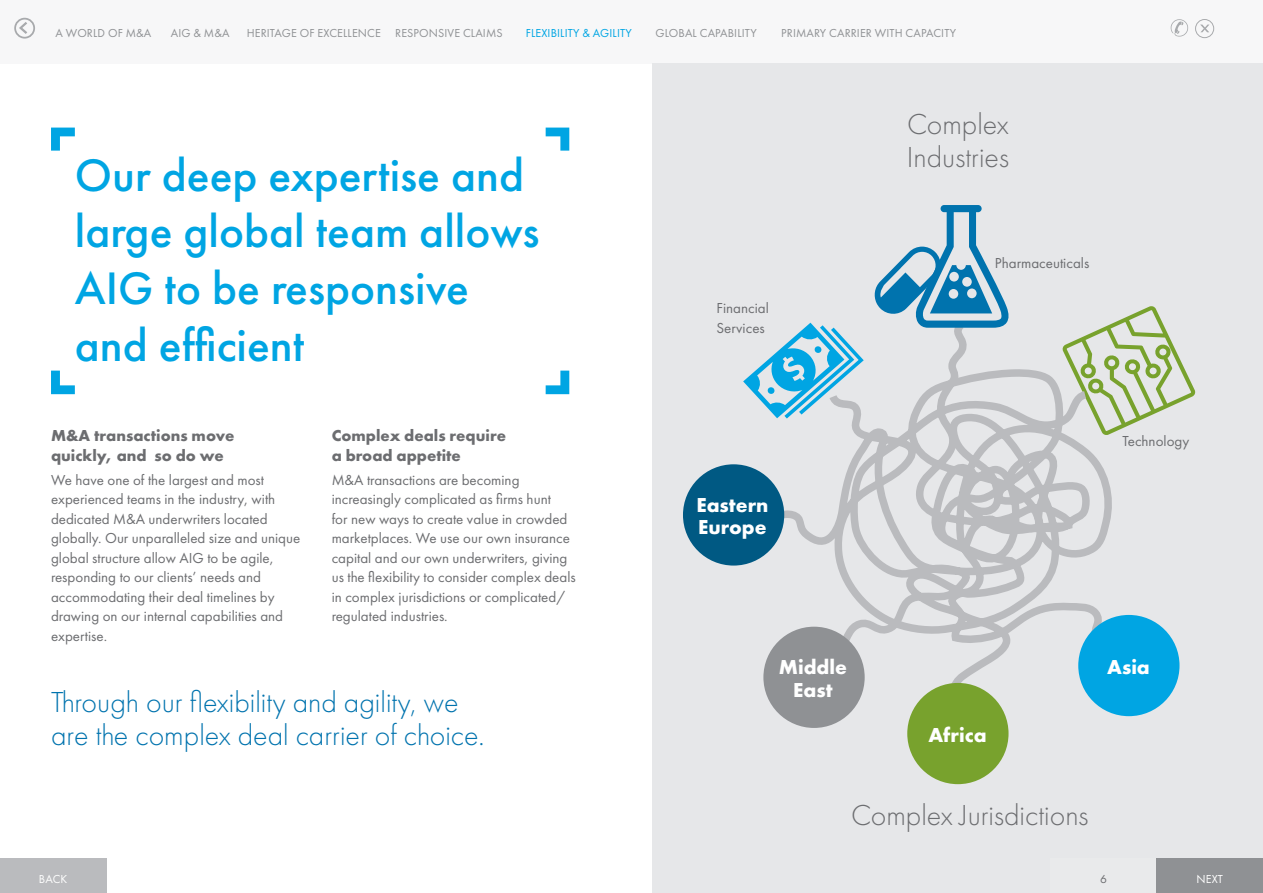
<style>
.page{position:relative;width:1263px;height:893px;background:#fff}
.page>*{position:absolute;margin:0;border:0;box-sizing:border-box;transform-origin:0 0}
.headline1{font:500 47.25px/56.7px "Futura PT";color:#00a5e3}
.Body{font:300 30px/33px "Futura PT";color:#0073ae}
.Body-2{font:300 30px/33px "Futura PT";color:#6c6d70}
.Body-3{font:700 21px/22.8px "Futura PT";color:#fff;text-align:center}
.Body-4{font:700 16.5px/19.5px "Futura PT";color:#6c6d70}
.Body-5{font:15px/19.5px "Futura PT";color:#6c6d70}
.navigation{font:12px "Futura PT";letter-spacing:.01em;color:#8f9194}
.navigation-2{font:12px "Futura PT";letter-spacing:.01em;color:#00a5e3}
.t1{font:12px "Futura PT";letter-spacing:.01em;color:#fff}
.t2{font:12px "Futura PT";color:#6c6d70}
</style>
<div class="page">
<div style="left:653px;top:64px;width:610px;height:829px;background:#e6e7e9"></div>
<svg style="left:546px;top:128px;width:23px;height:23px"></svg>
<svg style="left:546px;top:371px;width:23px;height:23px"></svg>
<svg style="left:51px;top:371px;width:24px;height:23px"></svg>
<svg style="left:51px;top:128px;width:24px;height:23px"></svg>
<svg style="left:1121px;top:306px;width:75px;height:123px"></svg>
<svg style="left:743px;top:364px;width:20px;height:39px"></svg>
<svg style="left:763px;top:319px;width:358px;height:396px"></svg>
<svg style="left:873px;top:205px;width:136px;height:123px"></svg>
<div style="left:763px;top:627px;width:102px;height:101px;background:#8f9194;border-radius:50%"></div>
<div style="left:907px;top:683px;width:101px;height:101px;background:#78a22d;border-radius:50%"></div>
<div style="left:1078px;top:615px;width:101px;height:101px;background:#00a5e3;border-radius:50%"></div>
<div style="left:683px;top:464px;width:101px;height:102px;background:#005983;border-radius:50%"></div>
<div style="left:0;top:859px;width:106px;height:34px;background:#babbbe"></div>
<div style="left:1157px;top:859px;width:106px;height:34px;background:#8f9194"></div>
<div style="left:0;top:0;width:1263px;height:64px;background:#f7f7f8"></div>
<p class="navigation" style="left:55px;top:26px;width:98px">A WORLD OF M&amp;A</p>
<p class="navigation" style="left:171px;top:26px;width:60px">AIG &amp; M&amp;A</p>
<p class="navigation" style="left:247px;top:26px;width:136px">HERITAGE OF EXCELLENCE</p>
<p class="navigation" style="left:395px;top:26px;width:109px">RESPONSIVE CLAIMS</p>
<p class="navigation-2" style="left:526px;top:26px;width:108px">FLEXIBILITY &amp; AGILITY</p>
<p class="navigation" style="left:656px;top:26px;width:103px">GLOBAL CAPABILITY</p>
<p class="navigation" style="left:781px;top:26px;width:176px">PRIMARY CARRIER WITH CAPACITY</p>
<p class="headline1" style="left:75px;top:147px;width:466px">Our deep expertise and large global team allows<br>AIG to be responsive and efficient</p>
<p class="Body-4" style="left:51px;top:426px;width:185px">M&amp;A transactions move quickly, and so do we</p>
<p class="Body-5" style="left:51px;top:470px;width:251px">We have one of the largest and most experienced teams in the industry, with dedicated M&amp;A underwriters located globally. Our unparalleled size and unique global structure allow AIG to be agile, responding to our clients’ needs and accommodating their deal timelines by drawing on our internal capabilities and expertise.</p>
<p class="Body-4" style="left:332px;top:426px;width:176px">Complex deals require a broad appetite</p>
<p class="Body-5" style="left:332px;top:470px;width:246px">M&amp;A transactions are becoming increasingly complicated as firms hunt<br>for new ways to create value in crowded marketplaces. We use our own insurance capital and our own underwriters, giving us the flexibility to consider complex deals in complex jurisdictions or complicated/ regulated industries.</p>
<p class="Body" style="left:51px;top:685px;width:435px">Through our flexibility and agility, we are the complex deal carrier of choice.</p>
<p class="Body-5" style="left:716px;top:298px;width:54px">Financial<br>Services</p>
<p class="Body-3" style="left:696px;top:493px;width:74px;text-align:left">Eastern<br>Europe</p>
<p class="Body-2" style="left:907px;top:108px;width:104px">Complex<br>Industries</p>
<p class="Body-5" style="left:995px;top:253px;width:96px">Pharmaceuticals</p>
<p class="Body-5" style="left:1123px;top:432px;width:68px">Technology</p>
<p class="Body-3" style="left:779px;top:655px;width:70px">Middle<br>East</p>
<p class="Body-3" style="left:928px;top:723px;width:60px">Africa</p>
<p class="Body-3" style="left:1107px;top:655px;width:44px">Asia</p>
<p class="Body-2" style="left:851px;top:799px;width:239px">Complex Jurisdictions</p>
<p class="t1" style="left:39px;top:872px;width:30px">BACK</p>
<p class="t2" style="left:1100px;top:872px;width:8px">6</p>
<p class="t1" style="left:1196px;top:872px;width:28px">NEXT</p>
</div>
